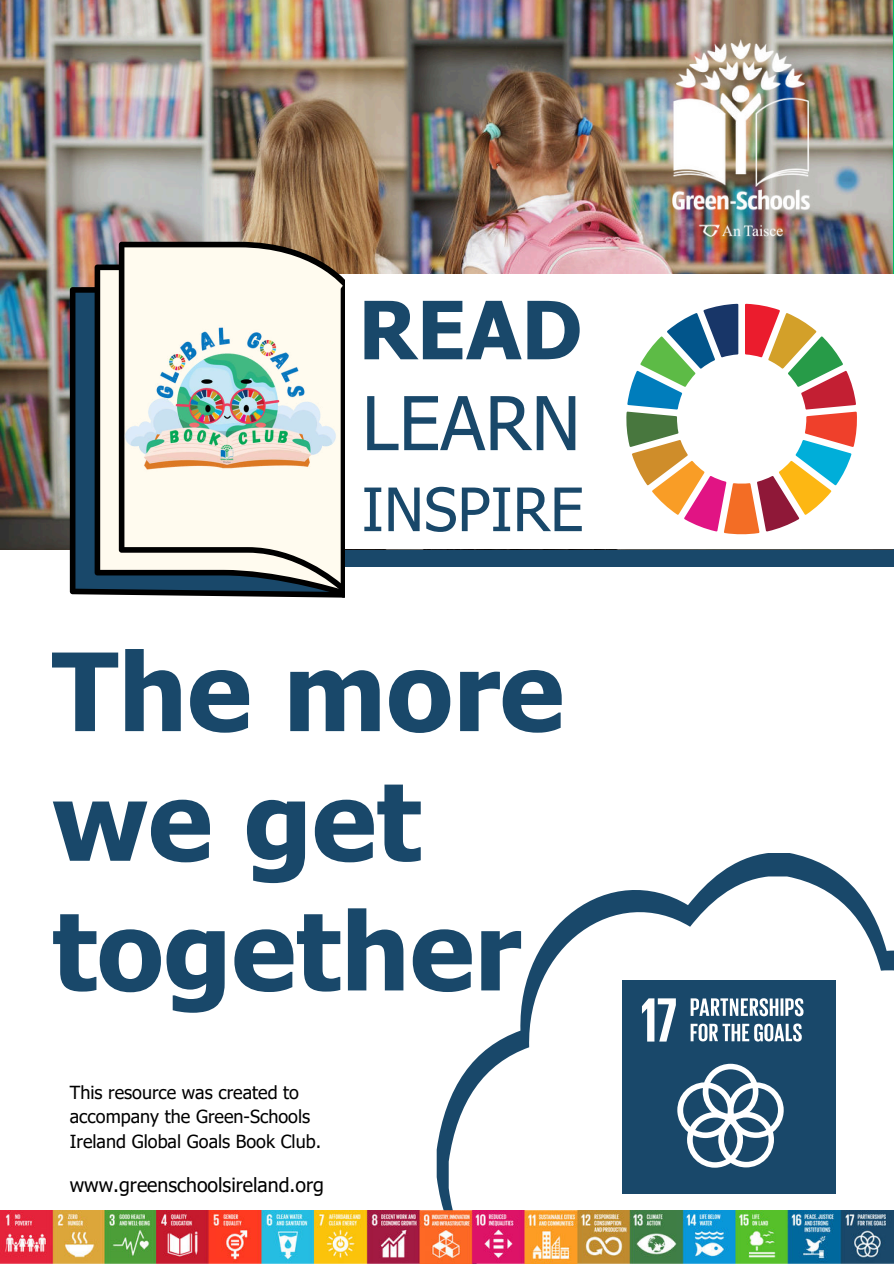
<style>
.page{position:relative;width:894px;height:1264px;background:#fff}
.page>*{position:absolute;margin:0;border:0;box-sizing:border-box;transform-origin:0 0}
.t1{font:700 108px/129.6px "Tahoma";color:#19486a}
.t2{font:700 80.4px "Tahoma";color:#19486a}
.t3{font:74.25px "Tahoma";color:#19486a}
.t4{font:60px "Tahoma";color:#19486a}
.t5{font:19.5px "Tahoma";color:#000}
.t6{font:18px/24.8px "Tahoma";color:#000}
</style>
<div class="page">
<div style="left:311px;top:292px;width:582px;height:275px;background:#19486a"></div>
<img style="left:0;top:0;width:892px;height:549px">
<div style="left:293px;top:274px;width:600px;height:275px;background:#fff"></div>
<svg style="left:70px;top:287px;width:25px;height:308px;background:#13354e"></svg>
<svg style="left:95px;top:264px;width:24px;height:331px;fill:#fffbef"></svg>
<svg style="left:119px;top:242px;width:221px;height:355px;fill:#fffbef"></svg>
<svg style="left:340px;top:242px;width:4px;height:355px"></svg>
<img style="left:116px;top:297px;width:228px;height:229px">
<svg style="left:626px;top:303px;width:231px;height:231px"></svg>
<svg style="left:436px;top:853px;width:405px;height:357px"></svg>
<div style="left:448px;top:876px;width:445px;height:387px;background:#fff"></div>
<div style="left:622px;top:980px;width:214px;height:214px;background:#19486a"></div>
<svg style="left:642px;top:998px;width:162px;height:170px"></svg>
<img style="left:0;top:1210px;width:893px;height:53px">
<img style="left:646px;top:24px;width:191px;height:231px">
<h2 class="t2" style="left:358px;top:274px;width:225px">READ</h2>
<h3 class="t3" style="left:361px;top:373px;width:220px">LEARN</h3>
<h3 class="t4" style="left:361px;top:469px;width:223px">INSPIRE</h3>
<h1 class="t1" style="left:52px;top:631px;width:513px">The more we get together</h1>
<p class="t6" style="left:70px;top:1080px;width:253px">This resource was created to accompany the Green-Schools<br>Ireland Global Goals Book Club.</p>
<p class="t5" style="left:70px;top:1172px;width:255px">www.greenschoolsireland.org</p>
</div>
